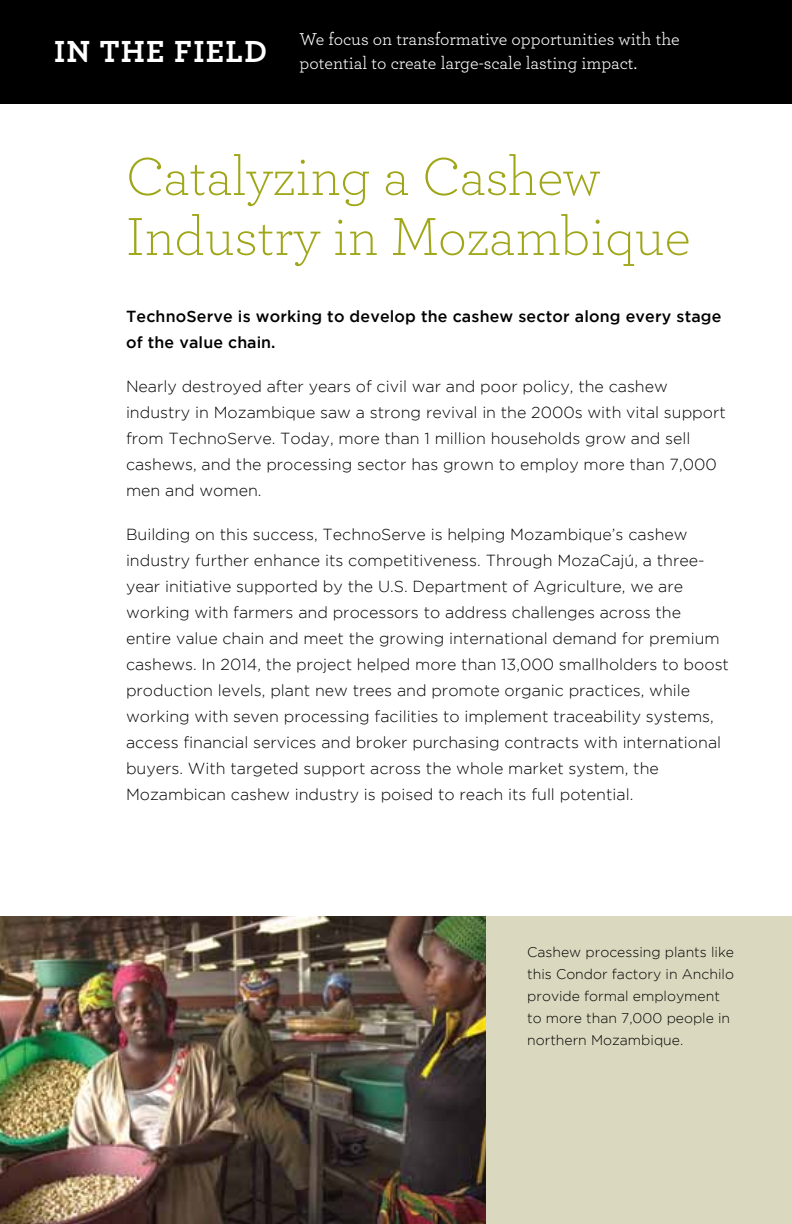
<style>
.page{position:relative;width:792px;height:1224px;background:#fff}
.page>*{position:absolute;margin:0;border:0;box-sizing:border-box;transform-origin:0 0}
.t1{font:300 56px/60px "Archer";letter-spacing:-.005em;color:#9fa617}
.t2{font:700 32px "Archer";letter-spacing:.04em;color:#fff}
.t3{font:18px/24px "Archer";color:#fff}
.t4{font:300 16px/26px "Gotham";color:#000}
.t5{font:500 16px/26px "Gotham";letter-spacing:.01em;color:#000}
.t6{font:300 14px/22px "Gotham";color:#000}
</style>
<div class="page">
<img style="left:0;top:917px;width:486px;height:307px">
<div style="left:486px;top:917px;width:306px;height:307px;background:#dad8be"></div>
<div style="left:0;top:0;width:792px;height:104px;background:#000"></div>
<h2 class="t2" style="left:54px;top:26px;width:215px">IN THE FIELD</h2>
<p class="t3" style="left:300px;top:26px;width:382px">We focus on transformative opportunities with the potential to create large-scale lasting impact.</p>
<h1 class="t1" style="left:126px;top:144px;width:566px">Catalyzing a Cashew<br>Industry in Mozambique</h1>
<p class="t5" style="left:126px;top:303px;width:597px">TechnoServe is working to develop the cashew sector along every stage of the value chain.</p>
<p class="t4" style="left:126px;top:374px;width:601px">Nearly destroyed after years of civil war and poor policy, the cashew industry in Mozambique saw a strong revival in the 2000s with vital support from TechnoServe. Today, more than 1 million households grow and sell cashews, and the processing sector has grown to employ more than 7,000 men and women.</p>
<p class="t4" style="left:126px;top:522px;width:605px">Building on this success, TechnoServe is helping Mozambique’s cashew industry further enhance its competitiveness. Through MozaCajú, a three&shy;year initiative supported by the U.S. Department of Agriculture, we are working with farmers and processors to address challenges across the entire value chain and meet the growing international demand for premium cashews. In 2014, the project helped more than 13,000 smallholders to boost production levels, plant new trees and promote organic practices, while working with seven processing facilities to implement traceability systems, access financial services and broker purchasing contracts with international buyers. With targeted support across the whole market system, the Mozambican cashew industry is poised to reach its full potential.</p>
<p class="t6" style="left:527px;top:941px;width:208px">Cashew processing plants like this Condor factory in Anchilo provide formal employment to more than 7,000 people in northern Mozambique.</p>
</div>
